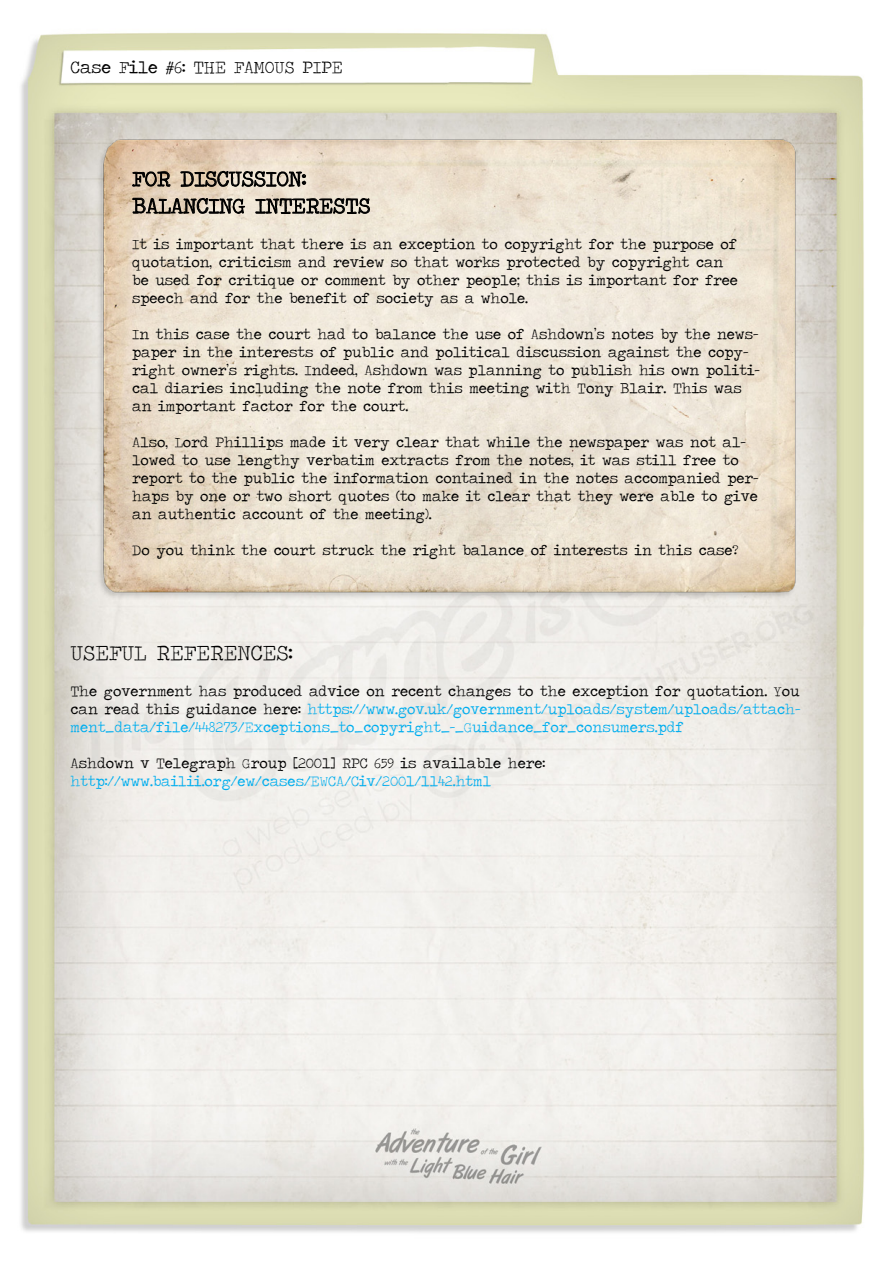
<style>
.page{position:relative;width:893px;height:1263px;background:#fff}
.page>*{position:absolute;margin:0;border:0;box-sizing:border-box;transform-origin:0 0}
.t1{font:22.5px/27px "Traveling Typewriter";color:#000}
.t2{font:18px "Traveling Typewriter";color:#000}
.t3{font:15px/18px "Traveling Typewriter";color:#000}
.t4{font:15px/18px "Traveling Typewriter";color:#00aeef;text-align:justify}
.s1{color:#000}
</style>
<div class="page">
<img style="left:21px;top:32px;width:843px;height:1201px">
<img style="left:96px;top:137px;width:701px;height:464px">
<svg style="left:132px;top:171px;width:39px;height:16px"></svg>
<svg style="left:180px;top:170px;width:127px;height:18px;background:#988e81"></svg>
<svg style="left:131px;top:197px;width:114px;height:18px;background:#958b7e"></svg>
<svg style="left:255px;top:198px;width:115px;height:17px;background:#8c867c"></svg>
<p class="t2" style="left:71px;top:55px;width:274px">Case File #6: THE FAMOUS PIPE</p>
<h1 class="t1" style="left:132px;top:165px;width:240px">FOR DISCUSSION:<br>BALANCING INTERESTS</h1>
<p class="t3" style="left:132px;top:235px;width:607px">It is important that there is an exception to copyright for the purpose of quotation, criticism and review so that works protected by copyright can be used for critique or comment by other people; this is important for free speech and for the benefit of society as a whole.</p>
<p class="t3" style="left:132px;top:325px;width:629px">In this case the court had to balance the use of Ashdown’s notes by the news&shy;paper in the interests of public and political discussion against the copy&shy;right owner’s rights. Indeed, Ashdown was planning to publish his own politi&shy;cal diaries including the note from this meeting with Tony Blair. This was an important factor for the court.</p>
<p class="t3" style="left:132px;top:433px;width:628px">Also, Lord Phillips made it very clear that while the newspaper was not al&shy;lowed to use lengthy verbatim extracts from the notes, it was still free to report to the public the information contained in the notes accompanied per&shy;haps by one or two short quotes (to make it clear that they were able to give an authentic account of the meeting).</p>
<p class="t3" style="left:132px;top:541px;width:608px">Do you think the court struck the right balance of interests in this case?</p>
<h1 class="t1" style="left:71px;top:638px;width:223px">USEFUL REFERENCES:</h1>
<p class="t4" style="left:71px;top:681px;width:731px"><span class="s1">The government has produced advice on recent changes to the exception for quotation. You can read this guidance here:</span> https://www.gov.uk/government/uploads/system/uploads/attach&shy;ment_data/file/448273/Exceptions_to_copyright_-_Guidance_for_consumers.pdf</p>
<p class="t3" style="left:71px;top:753px;width:476px">Ashdown v Telegraph Group [2001] RPC 659 is available here:</p>
<p class="t4" style="left:71px;top:771px;width:422px">http://www.bailii.org/ew/cases/EWCA/Civ/2001/1142.html</p>
</div>
